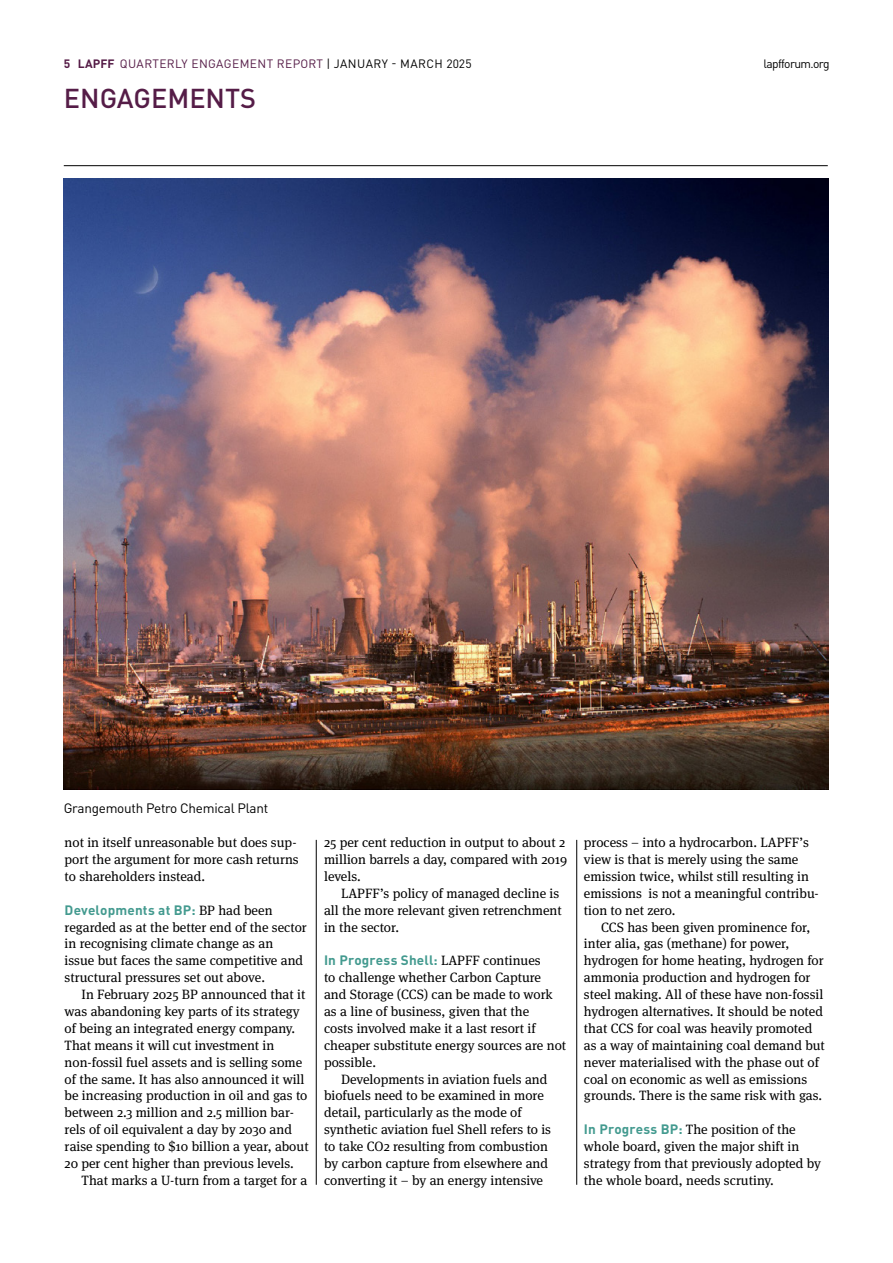
<style>
.page{position:relative;width:893px;height:1263px;background:#fff}
.page>*{position:absolute;margin:0;border:0;box-sizing:border-box;transform-origin:0 0}
.t1{font:500 27px "DINOT";color:#551c47}
.t2{font:13.5px/16.8px "Meta Serif OT";color:#000}
.t3{font:700 13.5px "DINOT";letter-spacing:.015em;color:#439a8f}
.t4{font:13.5px "DINOT";letter-spacing:-.02em;color:#000}
.t5{font:12px "DINOT";letter-spacing:.035em;color:#551c47}
.t6{font:12px "DINOT";letter-spacing:-.05em;color:#000}
.s1{font-weight:700}
.s2{color:#000}
.s3{font-family:"Meta Serif OT";font-weight:400;color:#000}
.s4{font-family:"DINOT";font-weight:700;color:#439a8f}
</style>
<div class="page">
<hr style="left:64px;top:165px;width:764px;height:1px;background:#000">
<hr style="left:316px;top:840px;width:1px;height:345px;background:#000">
<hr style="left:576px;top:840px;width:1px;height:345px;background:#000">
<img style="left:64px;top:178px;width:764px;height:611px">
<p class="t5" style="left:64px;top:54px;width:409px"><span class="s1">5 LAPFF</span> QUARTERLY ENGAGEMENT REPORT <span class="s2">| JANUARY - MARCH 2025</span></p>
<p class="t6" style="left:763px;top:55px;width:68px">lapfforum.org</p>
<h1 class="t1" style="left:64px;top:78px;width:194px">ENGAGEMENTS</h1>
<p class="t4" style="left:64px;top:798px;width:206px">Grangemouth Petro Chemical Plant</p>
<p class="t2" style="left:65px;top:834px;width:236px">not in itself unreasonable but does sup&shy;port the argument for more cash returns to shareholders instead.</p>
<p class="t3" style="left:65px;top:899px;width:209px">Developments at BP: <span class="s3">BP had been</span></p>
<p class="t2" style="left:65px;top:919px;width:244px">regarded as at the better end of the sector in recognising climate change as an<br>issue but faces the same competitive and structural pressures set out above.</p>
<p class="t2" style="left:65px;top:986px;width:246px;text-indent:17px">In February 2025 BP announced that it was abandoning key parts of its strategy of being an integrated energy company.<br>That means it will cut investment in non-fossil fuel assets and is selling some of the same. It has also announced it will be increasing production in oil and gas to between 2.3 million and 2.5 million bar&shy;rels of oil equivalent a day by 2030 and raise spending to $10 billion a year, about 20 per cent higher than previous levels.</p>
<p class="t2" style="left:82px;top:1172px;width:227px">That marks a U-turn from a target for a</p>
<p class="t2" style="left:324px;top:834px;width:245px">25 per cent reduction in output to about 2 million barrels a day, compared with 2019 levels.</p>
<p class="t2" style="left:324px;top:885px;width:239px;text-indent:17px">LAPFF’s policy of managed decline is all the more relevant given retrenchment in the sector.</p>
<p class="t3" style="left:324px;top:950px;width:218px">In Progress Shell: <span class="s3">LAPFF continues</span></p>
<p class="t2" style="left:324px;top:969px;width:244px">to challenge whether Carbon Capture and Storage (CCS) can be made to work as a line of business, given that the<br>costs involved make it a last resort if cheaper substitute energy sources are not possible.</p>
<p class="t2" style="left:324px;top:1071px;width:229px;text-indent:17px">Developments in aviation fuels and biofuels need to be examined in more detail, particularly as the mode of synthetic aviation fuel Shell refers to is to take CO2 resulting from combustion by carbon capture from elsewhere and converting it – by an energy intensive</p>
<p class="t2" style="left:584px;top:834px;width:236px">process – into a hydrocarbon. LAPFF’s view is that is merely using the same emission twice, whilst still resulting in emissions is not a meaningful contribu&shy;tion to net zero.</p>
<p class="t2" style="left:584px;top:919px;width:242px;text-indent:17px">CCS has been given prominence for, inter alia, gas (methane) for power, hydrogen for home heating, hydrogen for ammonia production and hydrogen for steel making. All of these have non-fossil hydrogen alternatives. It should be noted that CCS for coal was heavily promoted as a way of maintaining coal demand but never materialised with the phase out of coal on economic as well as emissions grounds. There is the same risk with gas.</p>
<p class="t2" style="left:584px;top:1121px;width:239px"><span class="s4">In Progress BP:</span> The position of the whole board, given the major shift in strategy from that previously adopted by the whole board, needs scrutiny.</p>
</div>
